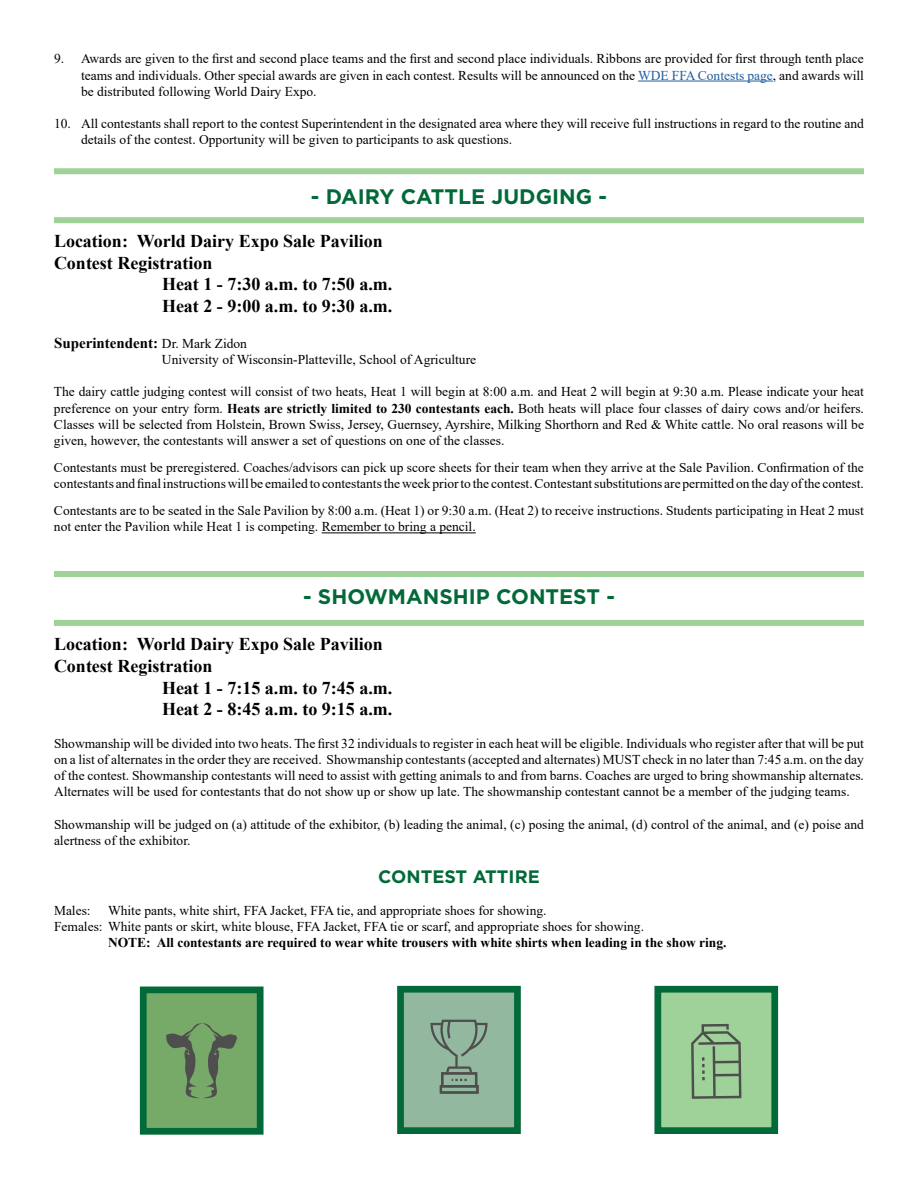
<style>
.page{position:relative;width:918px;height:1188px;background:#fff}
.page>*{position:absolute;margin:0;border:0;box-sizing:border-box;transform-origin:0 0}
.t1{font:700 21px "Gotham";color:#026938}
.t2{font:700 18px "Times New Roman";color:#000}
.t3{font:700 18px "Gotham";color:#026938}
.t4{font:700 15px "Times New Roman";color:#000}
.t5{font:13.5px/16.2px "Times New Roman";color:#000}
.t6{font:700 13.5px "Times New Roman";color:#000}
.s1{color:#215e9e}
.s2{font-weight:400;font-size:13.5px}
.s3{font-weight:700}
</style>
<div class="page">
<hr style="left:638px;top:81px;width:135px;height:1px;background:#215e9e">
<div style="left:54px;top:168px;width:810px;height:6px;background:#9ed298"></div>
<div style="left:54px;top:217px;width:810px;height:6px;background:#9ed298"></div>
<hr style="left:322px;top:533px;width:154px;height:1px;background:#000">
<div style="left:54px;top:571px;width:810px;height:6px;background:#9ed298"></div>
<div style="left:54px;top:620px;width:810px;height:6px;background:#9ed298"></div>
<div style="left:140px;top:987px;width:124px;height:148px;background:#77a969;border:7px solid #026938"></div>
<svg style="left:166px;top:1023px;width:71px;height:76px"></svg>
<div style="left:397px;top:986px;width:124px;height:148px;background:#93b8a0;border:7px solid #026938"></div>
<svg style="left:430px;top:1020px;width:58px;height:74px"></svg>
<div style="left:654px;top:986px;width:124px;height:148px;background:#9ed298;border:7px solid #026938"></div>
<svg style="left:691px;top:1024px;width:50px;height:75px"></svg>
<p class="t5" style="left:81px;top:50px;width:785px;text-align:justify;text-indent:-27px">9. Awards are given to the first and second place teams and the first and second place individuals. Ribbons are provided for first through tenth place teams and individuals. Other special awards are given in each contest. Results will be announced on the <span class="s1">WDE FFA Contests page</span>, and awards will be distributed following World Dairy Expo.</p>
<p class="t5" style="left:81px;top:115px;width:785px;text-indent:-27px">10. All contestants shall report to the contest Superintendent in the designated area where they will receive full instructions in regard to the routine and details of the contest. Opportunity will be given to participants to ask questions.</p>
<h1 class="t1" style="left:311px;top:183px;width:298px">- DAIRY CATTLE JUDGING -</h1>
<h2 class="t2" style="left:54px;top:228px;width:330px">Location: World Dairy Expo Sale Pavilion</h2>
<h2 class="t2" style="left:54px;top:250px;width:160px">Contest Registration</h2>
<h2 class="t2" style="left:162px;top:271px;width:232px">Heat 1 - 7:30 a.m. to 7:50 a.m.</h2>
<h2 class="t2" style="left:162px;top:293px;width:232px">Heat 2 - 9:00 a.m. to 9:30 a.m.</h2>
<p class="t4" style="left:54px;top:332px;width:195px">Superintendent: <span class="s2">Dr. Mark Zidon</span></p>
<p class="t5" style="left:162px;top:351px;width:316px">University of Wisconsin-Platteville, School of Agriculture</p>
<p class="t5" style="left:54px;top:383px;width:812px;text-align:justify">The dairy cattle judging contest will consist of two heats, Heat 1 will begin at 8:00 a.m. and Heat 2 will begin at 9:30 a.m. Please indicate your heat preference on your entry form. <span class="s3">Heats are strictly limited to 230 contestants each.</span> Both heats will place four classes of dairy cows and/or heifers.<br>Classes will be selected from Holstein, Brown Swiss, Jersey, Guernsey, Ayrshire, Milking Shorthorn and Red &amp; White cattle. No oral reasons will be given, however, the contestants will answer a set of questions on one of the classes.</p>
<p class="t5" style="left:54px;top:459px;width:812px">Contestants must be preregistered. Coaches/advisors can pick up score sheets for their team when they arrive at the Sale Pavilion. Confirmation of the contestants and final instructions will be emailed to contestants the week prior to the contest. Contestant substitutions are permitted on the day of the contest.</p>
<p class="t5" style="left:54px;top:502px;width:812px">Contestants are to be seated in the Sale Pavilion by 8:00 a.m. (Heat 1) or 9:30 a.m. (Heat 2) to receive instructions. Students participating in Heat 2 must not enter the Pavilion while Heat 1 is competing. Remember to bring a pencil.</p>
<h1 class="t1" style="left:303px;top:583px;width:313px">- SHOWMANSHIP CONTEST -</h1>
<h2 class="t2" style="left:54px;top:631px;width:330px">Location: World Dairy Expo Sale Pavilion</h2>
<h2 class="t2" style="left:54px;top:653px;width:160px">Contest Registration</h2>
<h2 class="t2" style="left:162px;top:675px;width:232px">Heat 1 - 7:15 a.m. to 7:45 a.m.</h2>
<h2 class="t2" style="left:162px;top:696px;width:232px">Heat 2 - 8:45 a.m. to 9:15 a.m.</h2>
<p class="t5" style="left:54px;top:734px;width:812px;text-align:justify">Showmanship will be divided into two heats. The first 32 individuals to register in each heat will be eligible. Individuals who register after that will be put on a list of alternates in the order they are received. Showmanship contestants (accepted and alternates) MUST check in no later than 7:45 a.m. on the day of the contest. Showmanship contestants will need to assist with getting animals to and from barns. Coaches are urged to bring showmanship alternates.<br>Alternates will be used for contestants that do not show up or show up late. The showmanship contestant cannot be a member of the judging teams.</p>
<p class="t5" style="left:54px;top:815px;width:812px">Showmanship will be judged on (a) attitude of the exhibitor, (b) leading the animal, (c) posing the animal, (d) control of the animal, and (e) poise and alertness of the exhibitor.</p>
<h2 class="t3" style="left:378px;top:864px;width:163px">CONTEST ATTIRE</h2>
<p class="t5" style="left:54px;top:902px;width:38px">Males:</p>
<p class="t5" style="left:54px;top:902px;width:592px;text-indent:54px">White pants, white shirt, FFA Jacket, FFA tie, and appropriate shoes for showing.<br>Females: White pants or skirt, white blouse, FFA Jacket, FFA tie or scarf, and appropriate shoes for showing.</p>
<p class="t6" style="left:108px;top:933px;width:620px">NOTE: All contestants are required to wear white trousers with white shirts when leading in the show ring.</p>
</div>
